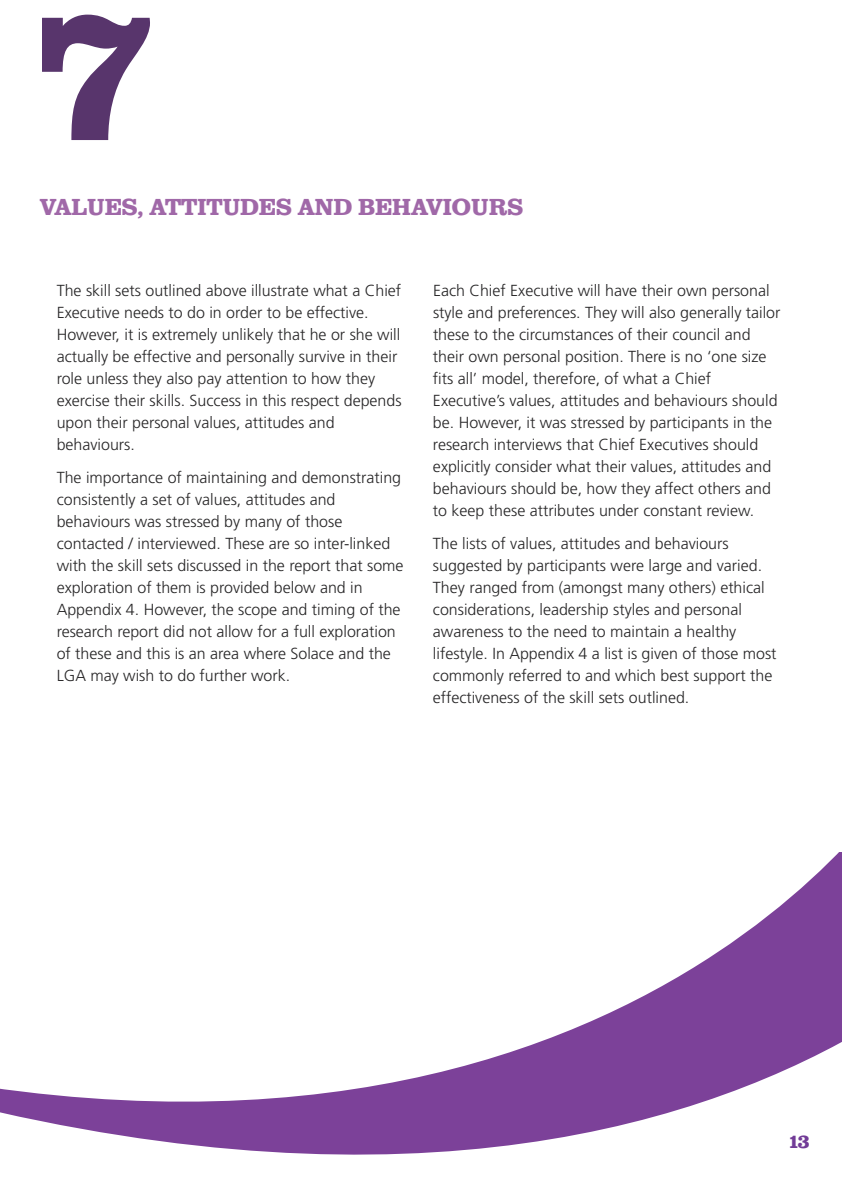
<style>
.page{position:relative;width:842px;height:1191px;background:#fff}
.page>*{position:absolute;margin:0;border:0;box-sizing:border-box;transform-origin:0 0}
.t1{font:200px "Bolton";color:#58356c}
.t2{font:24px "Bolton";color:#a068a8}
.t3{font:20px "Bolton";color:#723c97}
.t4{font:300 16px/22px "Frutiger CE";color:#272627}
</style>
<div class="page">
<svg style="left:0;top:852px;width:842px;height:303px"></svg>
<h1 class="t1" style="left:40px;top:6px;width:112px">7</h1>
<h2 class="t2" style="left:40px;top:199px;width:485px">VALUES, ATTITUDES AND BEHAVIOURS</h2>
<p class="t4" style="left:57px;top:280px;width:346px">The skill sets outlined above illustrate what a Chief Executive needs to do in order to be effective.<br>However, it is extremely unlikely that he or she will actually be effective and personally survive in their role unless they also pay attention to how they exercise their skills. Success in this respect depends upon their personal values, attitudes and behaviours.</p>
<p class="t4" style="left:57px;top:467px;width:348px">The importance of maintaining and demonstrating consistently a set of values, attitudes and behaviours was stressed by many of those contacted / interviewed. These are so inter-linked with the skill sets discussed in the report that some exploration of them is provided below and in Appendix 4. However, the scope and timing of the research report did not allow for a full exploration of these and this is an area where Solace and the LGA may wish to do further work.</p>
<p class="t4" style="left:433px;top:280px;width:349px">Each Chief Executive will have their own personal style and preferences. They will also generally tailor these to the circumstances of their council and their own personal position. There is no ‘one size fits all’ model, therefore, of what a Chief Executive’s values, attitudes and behaviours should be. However, it was stressed by participants in the research interviews that Chief Executives should explicitly consider what their values, attitudes and behaviours should be, how they affect others and to keep these attributes under constant review.</p>
<p class="t4" style="left:433px;top:533px;width:345px">The lists of values, attitudes and behaviours suggested by participants were large and varied.<br>They ranged from (amongst many others) ethical considerations, leadership styles and personal awareness to the need to maintain a healthy lifestyle. In Appendix 4 a list is given of those most commonly referred to and which best support the effectiveness of the skill sets outlined.</p>
<p class="t3" style="left:790px;top:1134px;width:21px">13</p>
</div>
